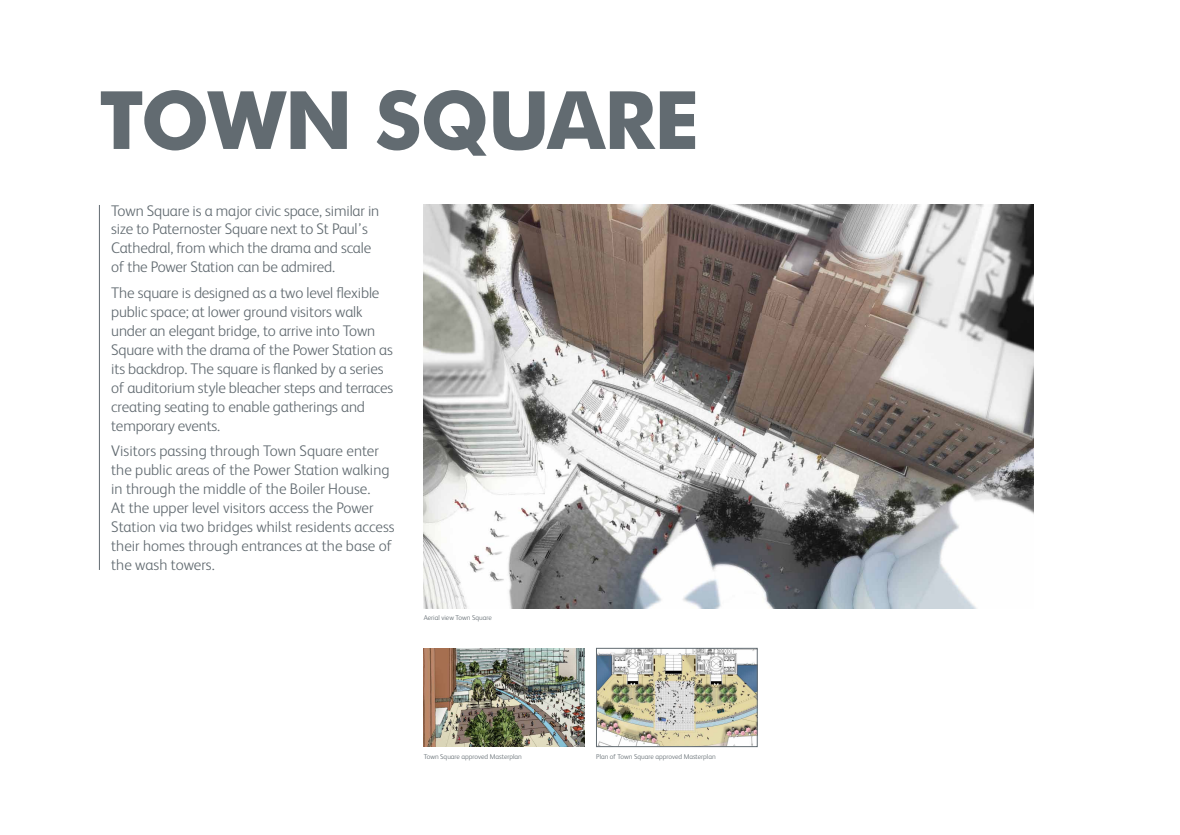
<style>
.page{position:relative;width:1180px;height:835px;background:#fff}
.page>*{position:absolute;margin:0;border:0;box-sizing:border-box;transform-origin:0 0}
.t1{font:700 80.5px "Futura BT";letter-spacing:-.02em;color:#626b71}
.t2{font:300 15.4px/18.9px "FS Albert";letter-spacing:-.01em;color:#626b71}
.t3{font:300 7px "FS Albert";color:#626b71}
</style>
<div class="page">
<hr style="left:99px;top:205px;width:1px;height:365px;background:#626b71">
<img style="left:424px;top:205px;width:609px;height:403px">
<img style="left:424px;top:648px;width:160px;height:98px">
<img style="left:598px;top:650px;width:157px;height:94px">
<div style="left:596px;top:648px;width:161px;height:98px;border:1px solid #626b71"></div>
<h1 class="t1" style="left:99px;top:71px;width:601px">TOWN SQUARE</h1>
<p class="t2" style="left:111px;top:201px;width:270px">Town Square is a major civic space, similar in size to Paternoster Square next to St Paul’s Cathedral, from which the drama and scale of the Power Station can be admired.</p>
<p class="t2" style="left:111px;top:283px;width:284px">The square is designed as a two level flexible public space; at lower ground visitors walk under an elegant bridge, to arrive into Town Square with the drama of the Power Station as its backdrop. The square is flanked by a series of auditorium style bleacher steps and terraces creating seating to enable gatherings and temporary events.</p>
<p class="t2" style="left:111px;top:441px;width:285px">Visitors passing through Town Square enter the public areas of the Power Station walking in through the middle of the Boiler House.<br>At the upper level visitors access the Power Station via two bridges whilst residents access their homes through entrances at the base of the wash towers.</p>
<p class="t3" style="left:424px;top:613px;width:70px">Aerial view Town Square</p>
<p class="t3" style="left:424px;top:752px;width:100px">Town Square approved Masterplan</p>
<p class="t3" style="left:596px;top:752px;width:121px">Plan of Town Square approved Masterplan</p>
</div>
